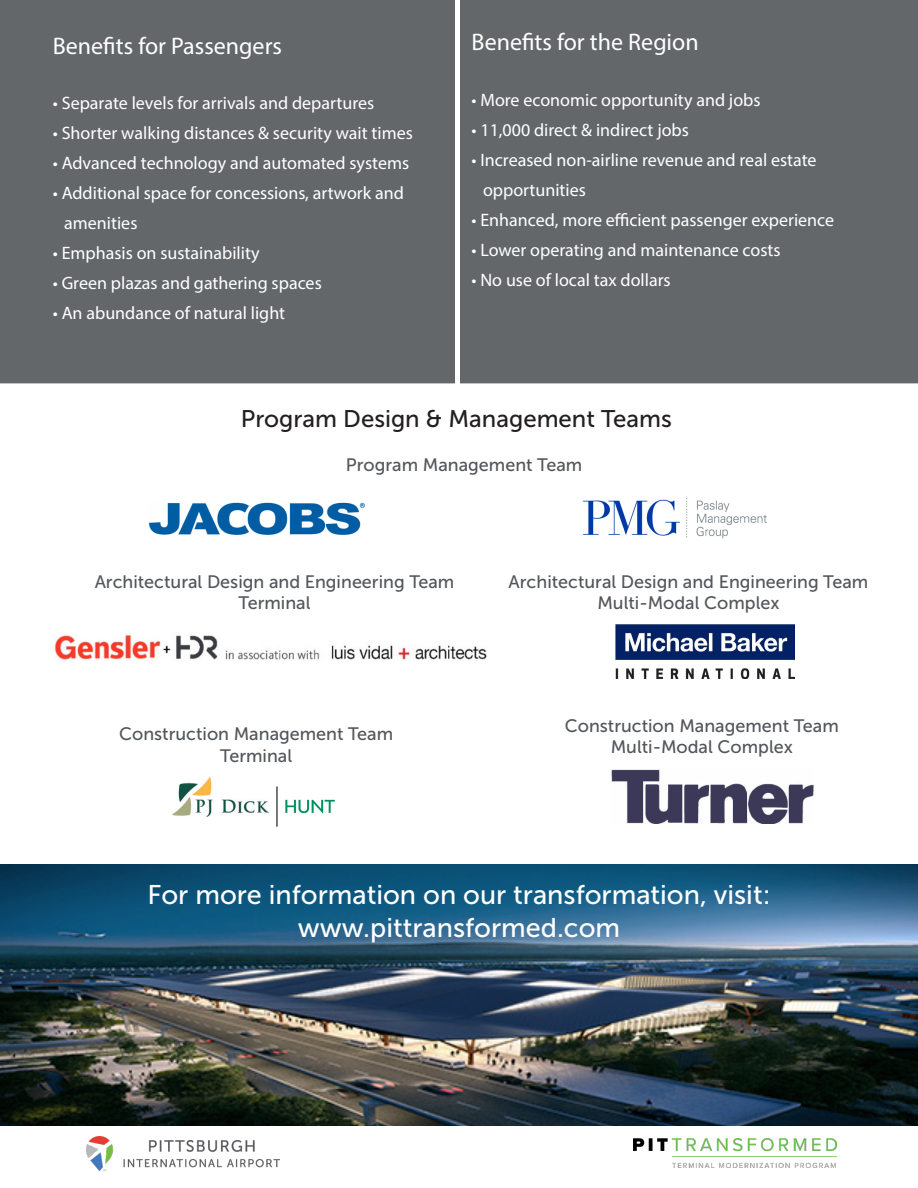
<style>
.page{position:relative;width:918px;height:1188px;background:#fff}
.page>*{position:absolute;margin:0;border:0;box-sizing:border-box;transform-origin:0 0}
.t1{font:27px/32.4px "Museo Sans 500";color:#fff;text-align:center}
.Headline_Text{font:24px "Myriad Pro";color:#fff}
.Paragraph{font:24px "Museo Sans 500";color:#231f20}
.Headline_Text-2{font:18px/30px "Myriad Pro";color:#fff}
.Headline_Text-3{font:18px "Museo Sans 500";color:#53565a}
</style>
<div class="page">
<img style="left:0;top:864px;width:918px;height:262px">
<img style="left:634px;top:1138px;width:202px;height:30px">
<img style="left:87px;top:1136px;width:192px;height:35px">
<div style="left:459px;top:0;width:459px;height:383px;background:#64676a"></div>
<div style="left:0;top:0;width:459px;height:383px;background:#64676a"></div>
<img style="left:54px;top:633px;width:432px;height:27px">
<img style="left:148px;top:503px;width:216px;height:31px">
<img style="left:616px;top:625px;width:178px;height:54px">
<img style="left:172px;top:777px;width:163px;height:50px">
<img style="left:611px;top:770px;width:202px;height:54px">
<div style="left:455px;top:0;width:5px;height:383px;background:#fff"></div>
<img style="left:583px;top:498px;width:184px;height:41px">
<p class="Headline_Text" style="left:53px;top:31px;width:231px">Benefits for Passengers</p>
<p class="Headline_Text-2" style="left:53px;top:88px;width:323px">• Separate levels for arrivals and departures</p>
<p class="Headline_Text-2" style="left:53px;top:118px;width:362px">• Shorter walking distances &amp; security wait times</p>
<p class="Headline_Text-2" style="left:53px;top:148px;width:358px">• Advanced technology and automated systems</p>
<p class="Headline_Text-2" style="left:64px;top:178px;width:341px;text-indent:-11px">• Additional space for concessions, artwork and amenities</p>
<p class="Headline_Text-2" style="left:53px;top:238px;width:208px">• Emphasis on sustainability</p>
<p class="Headline_Text-2" style="left:53px;top:268px;width:271px">• Green plazas and gathering spaces</p>
<p class="Headline_Text-2" style="left:53px;top:298px;width:234px">• An abundance of natural light</p>
<p class="Headline_Text" style="left:472px;top:28px;width:229px">Benefits for the Region</p>
<p class="Headline_Text-2" style="left:472px;top:84px;width:291px">• More economic opportunity and jobs</p>
<p class="Headline_Text-2" style="left:472px;top:114px;width:219px">• 11,000 direct &amp; indirect jobs</p>
<p class="Headline_Text-2" style="left:483px;top:144px;width:335px;text-indent:-11px">• Increased non-airline revenue and real estate opportunities</p>
<p class="Headline_Text-2" style="left:472px;top:204px;width:364px">• Enhanced, more efficient passenger experience</p>
<p class="Headline_Text-2" style="left:472px;top:234px;width:311px">• Lower operating and maintenance costs</p>
<p class="Headline_Text-2" style="left:472px;top:264px;width:201px">• No use of local tax dollars</p>
<p class="Paragraph" style="left:241px;top:406px;width:433px">Program Design &amp; Management Teams</p>
<p class="Headline_Text-3" style="left:346px;top:454px;width:238px">Program Management Team</p>
<p class="Headline_Text-3" style="left:95px;top:572px;width:361px">Architectural Design and Engineering Team</p>
<p class="Headline_Text-3" style="left:239px;top:593px;width:73px">Terminal</p>
<p class="Headline_Text-3" style="left:119px;top:724px;width:276px">Construction Management Team</p>
<p class="Headline_Text-3" style="left:220px;top:746px;width:73px">Terminal</p>
<p class="Headline_Text-3" style="left:509px;top:572px;width:361px">Architectural Design and Engineering Team</p>
<p class="Headline_Text-3" style="left:597px;top:593px;width:184px">Multi-Modal Complex</p>
<p class="Headline_Text-3" style="left:565px;top:716px;width:276px">Construction Management Team</p>
<p class="Headline_Text-3" style="left:611px;top:737px;width:184px">Multi-Modal Complex</p>
<h1 class="t1" style="left:147px;top:879px;width:625px">For more information on our transformation, visit: www.pittransformed.com</h1>
</div>
